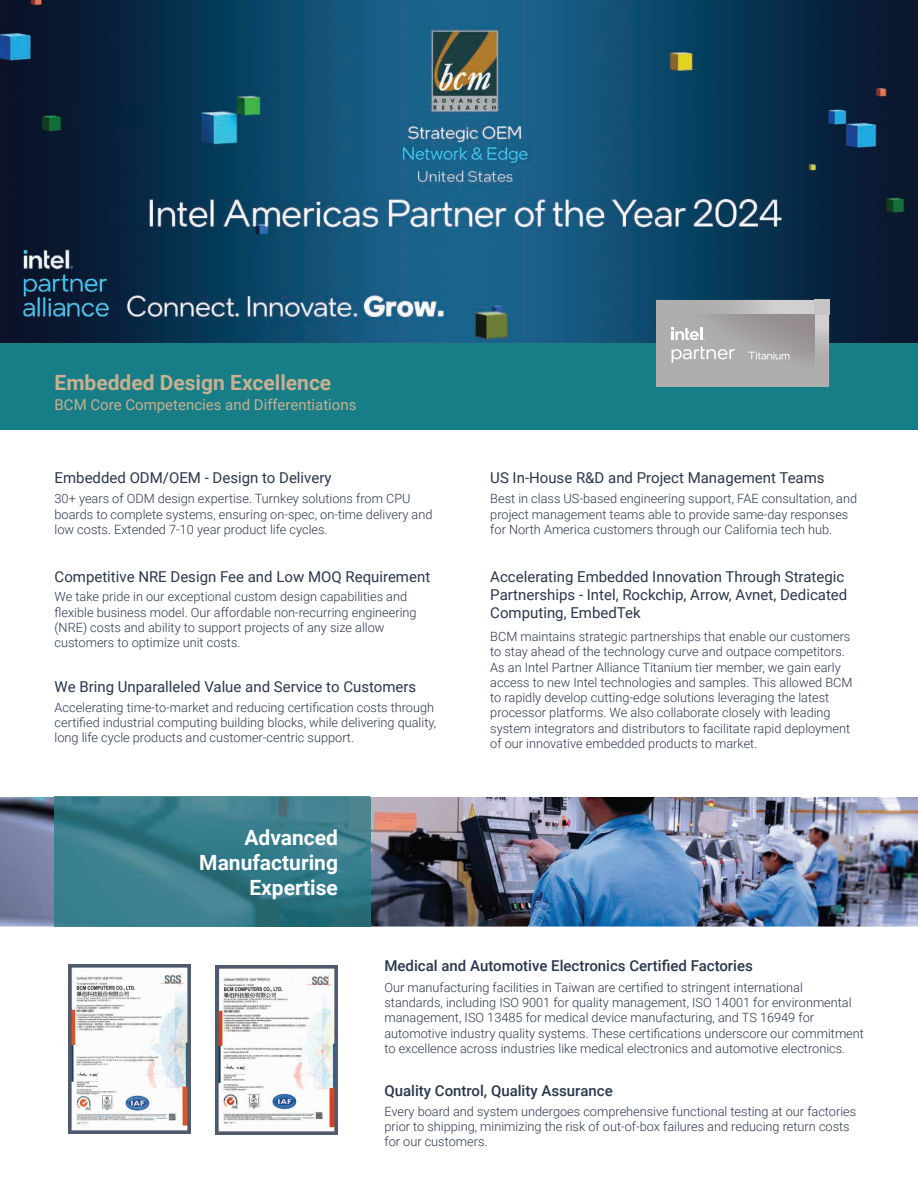
<style>
.page{position:relative;width:918px;height:1188px;background:#fff}
.page>*{position:absolute;margin:0;border:0;box-sizing:border-box;transform-origin:0 0}
.t1{font:700 21px/25.2px "Roboto";color:#fff;text-align:right}
.t2{font:700 21px "Roboto";color:#c8b090}
.t3{font:15px/18px "Roboto";color:#2a364b}
.t4{font:500 15px "Roboto";color:#2a364b}
.t5{font:15px "Roboto";color:#c8b090}
.t6{font:300 12.75px/15.3px "Roboto";color:#2a364b}
</style>
<div class="page">
<img style="left:68px;top:965px;width:122px;height:169px">
<img style="left:215px;top:966px;width:123px;height:169px">
<img style="left:0;top:797px;width:918px;height:130px">
<img style="left:0;top:0;width:918px;height:343px">
<img style="left:57px;top:104px;width:110px;height:22px">
<hr style="left:55px;top:796px;width:315px;height:1px;background:#558f99">
<img style="left:55px;top:797px;width:315px;height:130px">
<div style="left:0;top:343px;width:918px;height:86px;background:#177d87"></div>
<div style="left:657px;top:300px;width:172px;height:86px;background:#aeaeae"></div>
<img style="left:739px;top:300px;width:76px;height:14px">
<img style="left:815px;top:314px;width:14px;height:30px">
<div style="left:815px;top:300px;width:14px;height:14px;background:#c7c4c3"></div>
<img style="left:688px;top:314px;width:127px;height:48px">
<svg style="left:672px;top:346px;width:63px;height:17px"></svg>
<svg style="left:672px;top:327px;width:33px;height:13px"></svg>
<svg style="left:748px;top:352px;width:41px;height:7px"></svg>
<h1 class="t2" style="left:55px;top:368px;width:278px">Embedded Design Excellence</h1>
<p class="t5" style="left:55px;top:395px;width:303px">BCM Core Competencies and Differentiations</p>
<p class="t3" style="left:55px;top:469px;width:279px">Embedded ODM/OEM - Design to Delivery</p>
<p class="t3" style="left:490px;top:469px;width:336px">US In-House R&amp;D and Project Management Teams</p>
<p class="t6" style="left:55px;top:491px;width:379px">30+ years of ODM design expertise. Turnkey solutions from CPU boards to complete systems, ensuring on-spec, on-time delivery and low costs. Extended 7-10 year product life cycles.</p>
<p class="t3" style="left:55px;top:567px;width:377px">Competitive NRE Design Fee and Low MOQ Requirement</p>
<p class="t6" style="left:55px;top:589px;width:364px">We take pride in our exceptional custom design capabilities and flexible business model. Our affordable non-recurring engineering (NRE) costs and ability to support projects of any size allow customers to optimize unit costs.</p>
<p class="t3" style="left:55px;top:677px;width:363px">We Bring Unparalleled Value and Service to Customers</p>
<p class="t6" style="left:55px;top:699px;width:383px">Accelerating time-to-market and reducing certification costs through certified industrial computing building blocks, while delivering quality, long life cycle products and customer-centric support.</p>
<h1 class="t1" style="left:199px;top:824px;width:140px">Advanced<br>Manufacturing<br>Expertise</h1>
<p class="t6" style="left:490px;top:491px;width:368px">Best in class US-based engineering support, FAE consultation, and project management teams able to provide same-day responses for North America customers through our California tech hub.</p>
<p class="t3" style="left:490px;top:567px;width:359px">Accelerating Embedded Innovation Through Strategic<br>Partnerships - Intel, Rockchip, Arrow, Avnet, Dedicated<br>Computing, EmbedTek</p>
<p class="t6" style="left:490px;top:628px;width:364px">BCM maintains strategic partnerships that enable our customers to stay ahead of the technology curve and outpace competitors.<br>As an Intel Partner Alliance Titanium tier member, we gain early access to new Intel technologies and samples. This allowed BCM to rapidly develop cutting-edge solutions leveraging the latest processor platforms. We also collaborate closely with leading system integrators and distributors to facilitate rapid deployment of our innovative embedded products to market.</p>
<p class="t4" style="left:384px;top:955px;width:370px">Medical and Automotive Electronics Certified Factories</p>
<p class="t6" style="left:384px;top:979px;width:481px">Our manufacturing facilities in Taiwan are certified to stringent international standards, including ISO 9001 for quality management, ISO 14001 for environmental management, ISO 13485 for medical device manufacturing, and TS 16949 for automotive industry quality systems. These certifications underscore our commitment to excellence across industries like medical electronics and automotive electronics.</p>
<p class="t4" style="left:384px;top:1081px;width:230px">Quality Control, Quality Assurance</p>
<p class="t6" style="left:384px;top:1103px;width:473px">Every board and system undergoes comprehensive functional testing at our factories prior to shipping, minimizing the risk of out-of-box failures and reducing return costs for our customers.</p>
</div>
